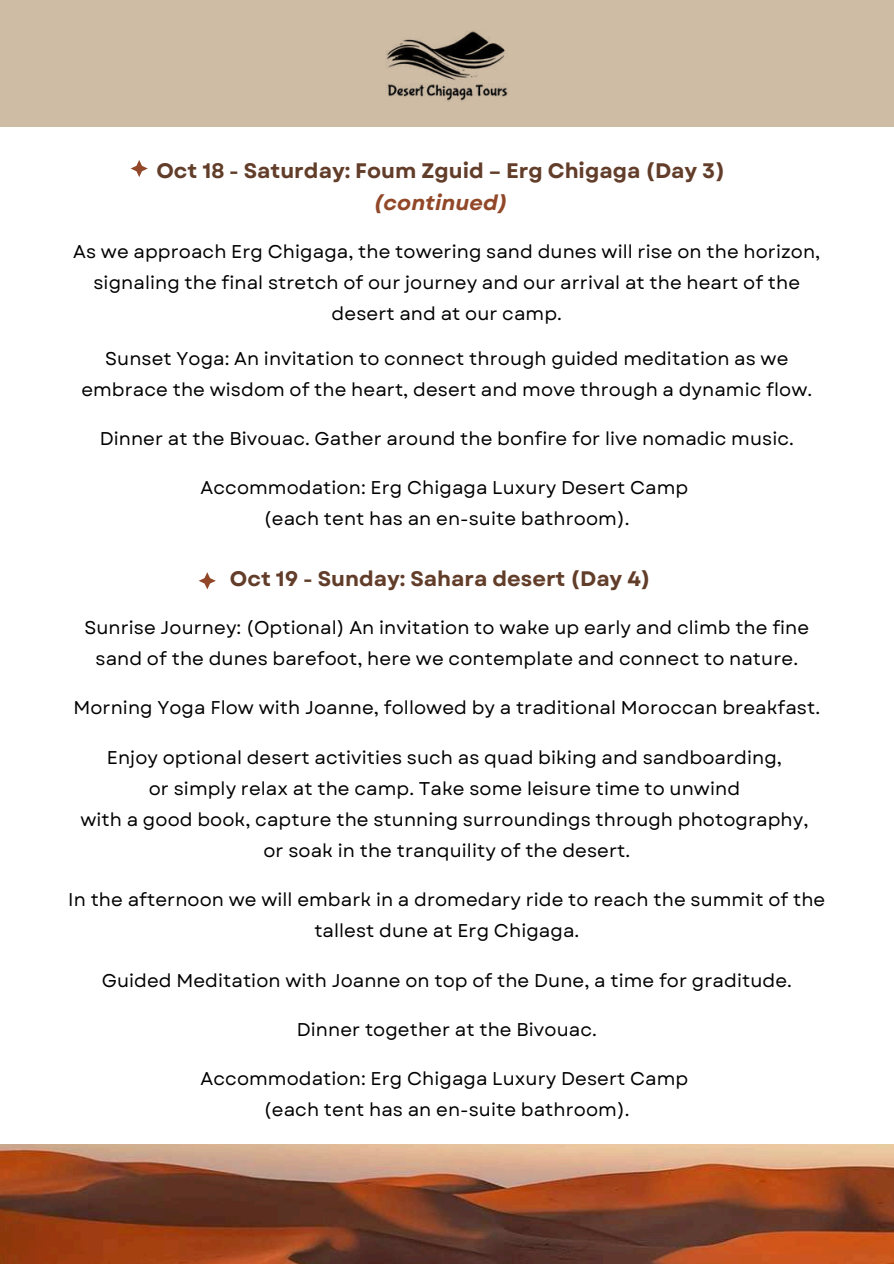
<style>
.page{position:relative;width:894px;height:1264px;background:#fff}
.page>*{position:absolute;margin:0;border:0;box-sizing:border-box;transform-origin:0 0}
.t1{font:700 21px "Garet";color:#623d29}
.t2{font:italic 700 21px "Garet";color:#914728}
.t3{font:18.45px/31px "Garet";letter-spacing:.005em;color:#000;text-align:center}
</style>
<div class="page">
<div style="left:0;top:0;width:893px;height:127px;background:#cebca5"></div>
<svg style="left:130px;top:160px;width:18px;height:17px"></svg>
<svg style="left:199px;top:572px;width:17px;height:17px"></svg>
<img style="left:385px;top:31px;width:123px;height:70px">
<img style="left:0;top:1144px;width:893px;height:119px">
<p class="t1" style="left:156px;top:158px;width:570px">Oct 18 - Saturday: Foum Zguid – Erg Chigaga (Day 3)</p>
<p class="t2" style="left:374px;top:189px;width:135px">(continued)</p>
<p class="t3" style="left:73px;top:236px;width:748px">As we approach Erg Chigaga, the towering sand dunes will rise on the horizon, signaling the final stretch of our journey and our arrival at the heart of the desert and at our camp.</p>
<p class="t3" style="left:81px;top:343px;width:732px">Sunset Yoga: An invitation to connect through guided meditation as we embrace the wisdom of the heart, desert and move through a dynamic flow.</p>
<p class="t3" style="left:100px;top:423px;width:695px">Dinner at the Bivouac. Gather around the bonfire for live nomadic music.</p>
<p class="t3" style="left:200px;top:472px;width:489px">Accommodation: Erg Chigaga Luxury Desert Camp (each tent has an en-suite bathroom).</p>
<p class="t1" style="left:230px;top:566px;width:422px">Oct 19 - Sunday: Sahara desert (Day 4)</p>
<p class="t3" style="left:84px;top:612px;width:726px">Sunrise Journey: (Optional) An invitation to wake up early and climb the fine sand of the dunes barefoot, here we contemplate and connect to nature.</p>
<p class="t3" style="left:73px;top:693px;width:748px">Morning Yoga Flow with Joanne, followed by a traditional Moroccan breakfast.</p>
<p class="t3" style="left:80px;top:742px;width:729px">Enjoy optional desert activities such as quad biking and sandboarding,<br>or simply relax at the camp. Take some leisure time to unwind<br>with a good book, capture the stunning surroundings through photography, or soak in the tranquility of the desert.</p>
<p class="t3" style="left:68px;top:884px;width:758px">In the afternoon we will embark in a dromedary ride to reach the summit of the tallest dune at Erg Chigaga.</p>
<p class="t3" style="left:102px;top:965px;width:691px">Guided Meditation with Joanne on top of the Dune, a time for graditude.</p>
<p class="t3" style="left:296px;top:1014px;width:301px">Dinner together at the Bivouac.</p>
<p class="t3" style="left:200px;top:1063px;width:489px">Accommodation: Erg Chigaga Luxury Desert Camp (each tent has an en-suite bathroom).</p>
</div>
